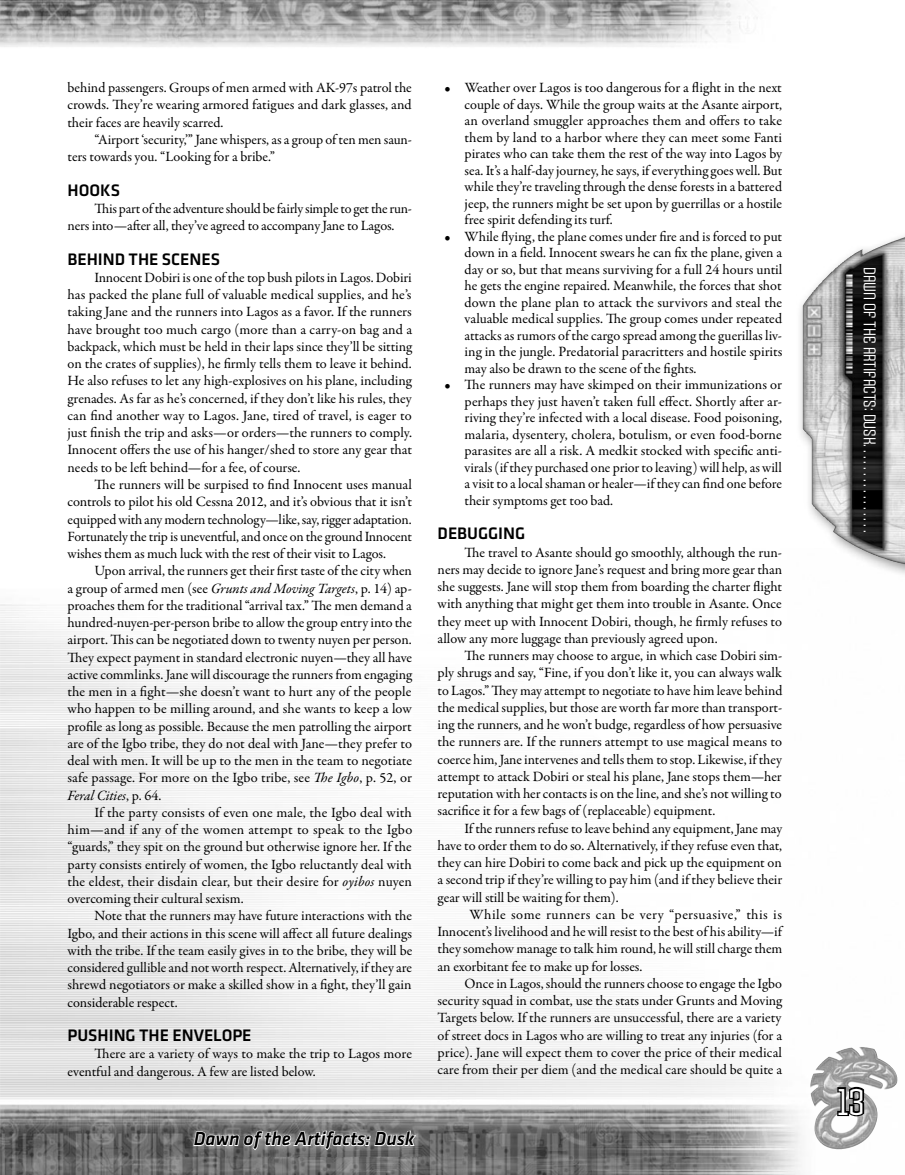
<style>
.page{position:relative;width:905px;height:1175px;background:#fff}
.page>*{position:absolute;margin:0;border:0;box-sizing:border-box;transform-origin:0 0}
.t1{font:condensed 36px "Armada";color:#fff}
.t2{font:italic 500 19.5px "Klavika";color:#000}
.t3{font:500 17.25px "Klavika";color:#000}
.t4{font:condensed 16.5px "Armada";letter-spacing:-.005em;color:#fff}
.t5{font:14.25px/17.2px "Garamond Premr Pro";letter-spacing:-.005em;color:#000;text-align:justify}
.s1{font-style:italic}
</style>
<div class="page">
<img style="left:0;top:604px;width:898px;height:570px">
<img style="left:0;top:0;width:758px;height:47px">
<img style="left:800px;top:236px;width:104px;height:338px">
<img style="left:802px;top:237px;width:102px;height:310px">
<img style="left:810px;top:1047px;width:53px;height:40px">
<img style="left:186px;top:1123px;width:235px;height:33px">
<svg style="left:192px;top:1118px;width:225px;height:42px;background:#8f8f8f"></svg>
<svg style="left:835px;top:1085px;width:31px;height:32px"></svg>
<p class="t5" style="left:68px;top:80px;width:346px">behind passengers. Groups of men armed with AK-97s patrol the crowds. They’re wearing armored fatigues and dark glasses, and their faces are heavily scarred.</p>
<p class="t5" style="left:68px;top:132px;width:346px;text-indent:27px">“Airport ‘security,’” Jane whispers, as a group of ten men saun&shy;ters towards you. “Looking for a bribe.”</p>
<p class="t3" style="left:68px;top:183px;width:54px">HOOKS</p>
<p class="t5" style="left:68px;top:201px;width:346px;text-indent:27px">This part of the adventure should be fairly simple to get the run&shy;ners into—after all, they’ve agreed to accompany Jane to Lagos.</p>
<p class="t3" style="left:68px;top:252px;width:154px">BEHIND THE SCENES</p>
<p class="t5" style="left:68px;top:270px;width:346px;text-indent:27px">Innocent Dobiri is one of the top bush pilots in Lagos. Dobiri has packed the plane full of valuable medical supplies, and he’s taking Jane and the runners into Lagos as a favor. If the runners have brought too much cargo (more than a carry-on bag and a backpack, which must be held in their laps since they’ll be sitting on the crates of supplies), he firmly tells them to leave it behind.<br>He also refuses to let any high-explosives on his plane, including grenades. As far as he’s concerned, if they don’t like his rules, they can find another way to Lagos. Jane, tired of travel, is eager to just finish the trip and asks—or orders—the runners to comply.<br>Innocent offers the use of his hanger/shed to store any gear that needs to be left behind—for a fee, of course.</p>
<p class="t5" style="left:68px;top:477px;width:346px;text-indent:27px">The runners will be surpised to find Innocent uses manual controls to pilot his old Cessna 2012, and it’s obvious that it isn’t equipped with any modern technology—like, say, rigger adaptation.<br>Fortunately the trip is uneventful, and once on the ground Innocent wishes them as much luck with the rest of their visit to Lagos.</p>
<p class="t5" style="left:68px;top:563px;width:346px;text-indent:27px">Upon arrival, the runners get their first taste of the city when a group of armed men (see <span class="s1">Grunts and Moving Targets</span>, p. 14) ap&shy;proaches them for the traditional “arrival tax.” The men demand a hundred-nuyen-per-person bribe to allow the group entry into the airport. This can be negotiated down to twenty nuyen per person.<br>They expect payment in standard electronic nuyen—they all have active commlinks. Jane will discourage the runners from engaging the men in a fight—she doesn’t want to hurt any of the people who happen to be milling around, and she wants to keep a low profile as long as possible. Because the men patrolling the airport are of the Igbo tribe, they do not deal with Jane—they prefer to deal with men. It will be up to the men in the team to negotiate safe passage. For more on the Igbo tribe, see <span class="s1">The Igbo</span>, p. 52, or <span class="s1">Feral Cities</span>, p. 64.</p>
<p class="t5" style="left:67px;top:805px;width:346px;text-indent:27px">If the party consists of even one male, the Igbo deal with him—and if any of the women attempt to speak to the Igbo “guards,” they spit on the ground but otherwise ignore her. If the party consists entirely of women, the Igbo reluctantly deal with the eldest, their disdain clear, but their desire for <span class="s1">oyibos</span> nuyen overcoming their cultural sexism.</p>
<p class="t5" style="left:68px;top:908px;width:346px;text-indent:27px">Note that the runners may have future interactions with the Igbo, and their actions in this scene will affect all future dealings with the tribe. If the team easily gives in to the bribe, they will be considered gullible and not worth respect. Alternatively, if they are shrewd negotiators or make a skilled show in a fight, they’ll gain considerable respect.</p>
<p class="t3" style="left:68px;top:1029px;width:185px">PUSHING THE ENVELOPE</p>
<p class="t5" style="left:68px;top:1046px;width:346px;line-height:18px;text-indent:27px">There are a variety of ways to make the trip to Lagos more eventful and dangerous. A few are listed below.</p>
<h2 class="t2" style="left:194px;top:1131px;width:222px">Dawn of the Artifacts: Dusk</h2>
<p class="t5" style="left:464px;top:80px;width:319px;line-height:16.5px;text-indent:-20px">• Weather over Lagos is too dangerous for a flight in the next couple of days. While the group waits at the Asante airport, an overland smuggler approaches them and offers to take them by land to a harbor where they can meet some Fanti pirates who can take them the rest of the way into Lagos by sea. It’s a half-day journey, he says, if everything goes well. But while they’re traveling through the dense forests in a battered jeep, the runners might be set upon by guerrillas or a hostile free spirit defending its turf.</p>
<p class="t5" style="left:464px;top:229px;width:319px;line-height:16.5px;text-indent:-20px">• While flying, the plane comes under fire and is forced to put down in a field. Innocent swears he can fix the plane, given a day or so, but that means surviving for a full 24 hours until he gets the engine repaired. Meanwhile, the forces that shot down the plane plan to attack the survivors and steal the valuable medical supplies. The group comes under repeated attacks as rumors of the cargo spread among the guerillas liv&shy;ing in the jungle. Predatorial paracritters and hostile spirits may also be drawn to the scene of the fights.</p>
<p class="t5" style="left:464px;top:377px;width:319px;line-height:16.5px;text-indent:-20px">• The runners may have skimped on their immunizations or perhaps they just haven’t taken full effect. Shortly after ar&shy;riving they’re infected with a local disease. Food poisoning, malaria, dysentery, cholera, botulism, or even food-borne parasites are all a risk. A medkit stocked with specific anti&shy;virals (if they purchased one prior to leaving) will help, as will a visit to a local shaman or healer—if they can find one before their symptoms get too bad.</p>
<p class="t3" style="left:437px;top:527px;width:89px">DEBUGGING</p>
<p class="t5" style="left:437px;top:544px;width:346px;text-indent:27px">The travel to Asante should go smoothly, although the run&shy;ners may decide to ignore Jane’s request and bring more gear than she suggests. Jane will stop them from boarding the charter flight with anything that might get them into trouble in Asante. Once they meet up with Innocent Dobiri, though, he firmly refuses to allow any more luggage than previously agreed upon.</p>
<p class="t5" style="left:437px;top:648px;width:346px;text-indent:27px">The runners may choose to argue, in which case Dobiri sim&shy;ply shrugs and say, “Fine, if you don’t like it, you can always walk to Lagos.” They may attempt to negotiate to have him leave behind the medical supplies, but those are worth far more than transport&shy;ing the runners, and he won’t budge, regardless of how persuasive the runners are. If the runners attempt to use magical means to coerce him, Jane intervenes and tells them to stop. Likewise, if they attempt to attack Dobiri or steal his plane, Jane stops them—her reputation with her contacts is on the line, and she’s not willing to sacrifice it for a few bags of (replaceable) equipment.</p>
<p class="t5" style="left:437px;top:820px;width:346px;text-indent:27px">If the runners refuse to leave behind any equipment, Jane may have to order them to do so. Alternatively, if they refuse even that, they can hire Dobiri to come back and pick up the equipment on a second trip if they’re willing to pay him (and if they believe their gear will still be waiting for them).</p>
<p class="t5" style="left:437px;top:907px;width:346px;text-indent:32px">While some runners can be very “persuasive,” this is Innocent’s livelihood and he will resist to the best of his ability—if they somehow manage to talk him round, he will still charge them an exorbitant fee to make up for losses.</p>
<p class="t5" style="left:437px;top:976px;width:346px;text-indent:27px">Once in Lagos, should the runners choose to engage the Igbo security squad in combat, use the stats under Grunts and Moving Targets below. If the runners are unsuccessful, there are a variety of street docs in Lagos who are willing to treat any injuries (for a price). Jane will expect them to cover the price of their medical care from their per diem (and the medical care should be quite a</p>
<p class="t4" style="left:875px;top:267px;width:266px;rotate:90deg">DAWN OF THE ARTIFACTS: DUSK. . . . . . . . . . . . . . . .</p>
<h1 class="t1" style="left:837px;top:1088px;width:29px">13</h1>
</div>
